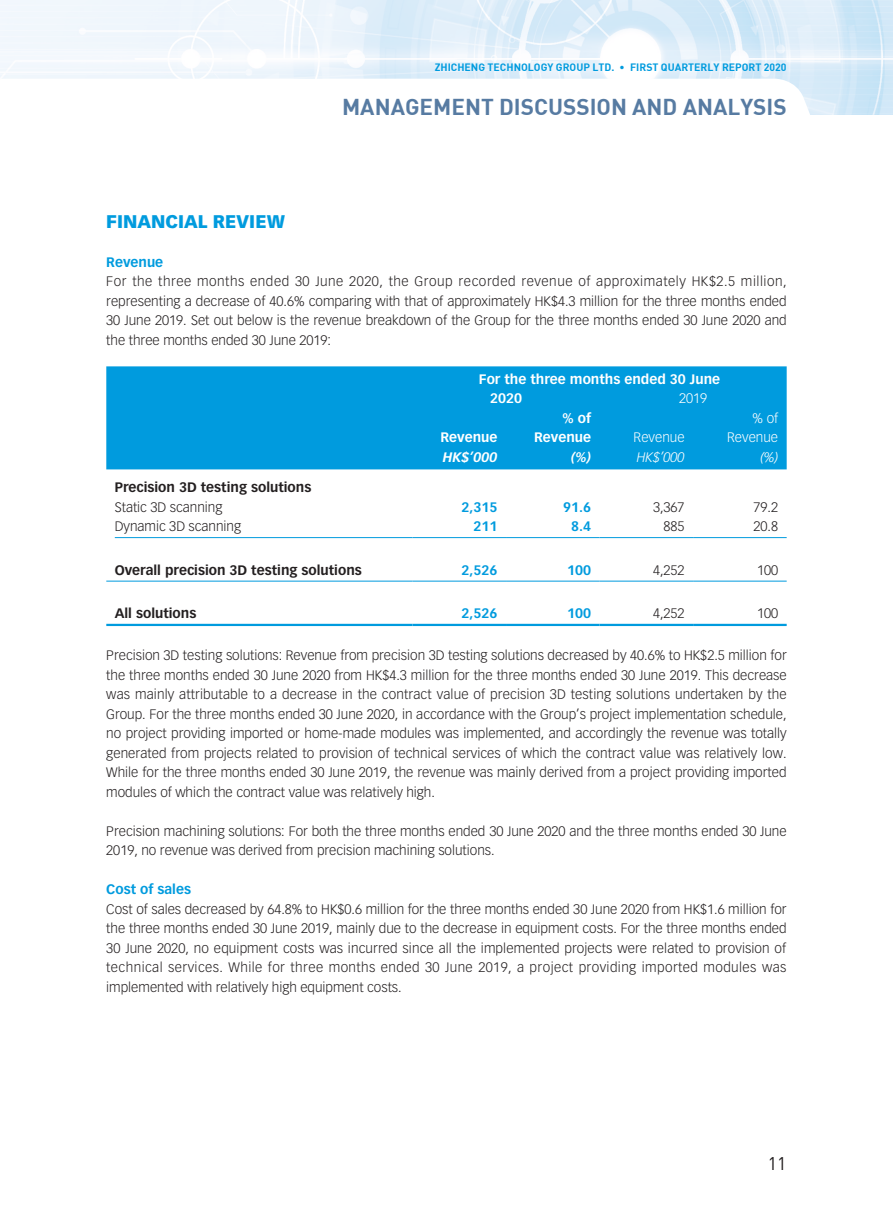
<style>
.page{position:relative;width:893px;height:1212px;background:#fff}
.page>*{position:absolute;margin:0;border:0;box-sizing:border-box;transform-origin:0 0}
.t1{font:22.5px "DIN Bold";color:#577ba2}
.t2{font:900 18px "Vectora LT Std";color:#009bde}
.t3{font:18px "DIN";color:#231f20}
.t4{font:300 13.5px/19.5px "Vectora LT Std";color:#231f20;text-align:justify}
.t5{font:700 13.5px "Vectora LT Std";color:#231f20}
.t6{font:700 13.5px "Vectora LT Std";color:#009bde}
.t7{font:700 13.5px/19.5px "Vectora LT Std";color:#fff}
.t8{font:300 13.5px/19.5px "Vectora LT Std";color:#fff;text-align:right}
.t9{font:italic 700 13.5px "Vectora LT Std";color:#fff}
.t10{font:italic 300 13.5px "Vectora LT Std";color:#fff}
.t11{font:10.5px "DIN Bold";color:#009bde}
</style>
<div class="page">
<img style="left:0;top:0;width:893px;height:115px">
<svg style="left:0;top:79px;width:820px;height:36px"></svg>
<div style="left:106px;top:366px;width:681px;height:103px;background:#009bde"></div>
<hr style="left:115px;top:537px;width:297px;height:1px;background:#009bde">
<hr style="left:412px;top:537px;width:94px;height:1px;background:#009bde">
<hr style="left:506px;top:537px;width:94px;height:1px;background:#009bde">
<hr style="left:600px;top:537px;width:93px;height:1px;background:#009bde">
<hr style="left:693px;top:537px;width:94px;height:1px;background:#009bde">
<hr style="left:106px;top:581px;width:306px;height:1px;background:#009bde">
<hr style="left:412px;top:581px;width:94px;height:1px;background:#009bde">
<hr style="left:506px;top:581px;width:94px;height:1px;background:#009bde">
<hr style="left:600px;top:581px;width:93px;height:1px;background:#009bde">
<hr style="left:693px;top:581px;width:94px;height:1px;background:#009bde">
<hr style="left:106px;top:624px;width:306px;height:2px;background:#009bde">
<hr style="left:412px;top:624px;width:94px;height:2px;background:#009bde">
<hr style="left:506px;top:624px;width:94px;height:2px;background:#009bde">
<hr style="left:600px;top:624px;width:93px;height:2px;background:#009bde">
<hr style="left:693px;top:624px;width:94px;height:2px;background:#009bde">
<p class="t11" style="left:435px;top:60px;width:353px">ZHICHENG TECHNOLOGY GROUP LTD. • FIRST QUARTERLY REPORT 2020</p>
<h1 class="t1" style="left:342px;top:92px;width:446px">MANAGEMENT DISCUSSION AND ANALYSIS</h1>
<h2 class="t2" style="left:106px;top:210px;width:180px">FINANCIAL REVIEW</h2>
<p class="t6" style="left:106px;top:254px;width:58px">Revenue</p>
<p class="t4" style="left:106px;top:272px;width:682px">For the three months ended 30 June 2020, the Group recorded revenue of approximately HK$2.5 million, representing a decrease of 40.6% comparing with that of approximately HK$4.3 million for the three months ended 30 June 2019. Set out below is the revenue breakdown of the Group for the three months ended 30 June 2020 and the three months ended 30 June 2019:</p>
<p class="t7" style="left:490px;top:369px;width:232px;text-indent:-11px">For the three months ended 30 June<br>2020</p>
<p class="t8" style="left:679px;top:389px;width:30px">2019</p>
<p class="t7" style="left:440px;top:427px;width:58px">Revenue</p>
<p class="t7" style="left:534px;top:408px;width:58px;text-align:right">% of<br>Revenue</p>
<p class="t8" style="left:634px;top:428px;width:53px">Revenue</p>
<p class="t8" style="left:727px;top:408px;width:53px">% of<br>Revenue</p>
<p class="t9" style="left:443px;top:449px;width:56px">HK$’000</p>
<p class="t9" style="left:571px;top:449px;width:21px">(%)</p>
<p class="t10" style="left:637px;top:449px;width:49px">HK$’000</p>
<p class="t10" style="left:760px;top:449px;width:19px">(%)</p>
<p class="t5" style="left:115px;top:479px;width:198px">Precision 3D testing solutions</p>
<p class="t4" style="left:115px;top:497px;width:109px">Static 3D scanning</p>
<p class="t6" style="left:462px;top:499px;width:37px">2,315</p>
<p class="t6" style="left:563px;top:499px;width:29px">91.6</p>
<p class="t4" style="left:653px;top:497px;width:33px">3,367</p>
<p class="t4" style="left:754px;top:497px;width:26px">79.2</p>
<p class="t4" style="left:115px;top:517px;width:128px">Dynamic 3D scanning</p>
<p class="t6" style="left:473px;top:518px;width:25px">211</p>
<p class="t6" style="left:571px;top:518px;width:21px">8.4</p>
<p class="t4" style="left:663px;top:517px;width:23px">885</p>
<p class="t4" style="left:754px;top:517px;width:26px">20.8</p>
<p class="t5" style="left:115px;top:562px;width:249px">Overall precision 3D testing solutions</p>
<p class="t6" style="left:462px;top:562px;width:37px">2,526</p>
<p class="t6" style="left:567px;top:562px;width:25px">100</p>
<p class="t4" style="left:653px;top:560px;width:33px">4,252</p>
<p class="t4" style="left:757px;top:560px;width:23px">100</p>
<p class="t5" style="left:115px;top:605px;width:83px">All solutions</p>
<p class="t6" style="left:462px;top:605px;width:37px">2,526</p>
<p class="t6" style="left:567px;top:605px;width:25px">100</p>
<p class="t4" style="left:653px;top:604px;width:33px">4,252</p>
<p class="t4" style="left:757px;top:604px;width:23px">100</p>
<p class="t4" style="left:106px;top:646px;width:682px">Precision 3D testing solutions: Revenue from precision 3D testing solutions decreased by 40.6% to HK$2.5 million for the three months ended 30 June 2020 from HK$4.3 million for the three months ended 30 June 2019. This decrease was mainly attributable to a decrease in the contract value of precision 3D testing solutions undertaken by the Group. For the three months ended 30 June 2020, in accordance with the Group’s project implementation schedule, no project providing imported or home-made modules was implemented, and accordingly the revenue was totally generated from projects related to provision of technical services of which the contract value was relatively low.<br>While for the three months ended 30 June 2019, the revenue was mainly derived from a project providing imported modules of which the contract value was relatively high.</p>
<p class="t4" style="left:106px;top:821px;width:682px">Precision machining solutions: For both the three months ended 30 June 2020 and the three months ended 30 June<br>2019, no revenue was derived from precision machining solutions.</p>
<p class="t6" style="left:106px;top:881px;width:86px">Cost of sales</p>
<p class="t4" style="left:106px;top:899px;width:682px">Cost of sales decreased by 64.8% to HK$0.6 million for the three months ended 30 June 2020 from HK$1.6 million for the three months ended 30 June 2019, mainly due to the decrease in equipment costs. For the three months ended 30 June 2020, no equipment costs was incurred since all the implemented projects were related to provision of technical services. While for three months ended 30 June 2019, a project providing imported modules was implemented with relatively high equipment costs.</p>
<h2 class="t3" style="left:768px;top:1152px;width:20px">11</h2>
</div>
